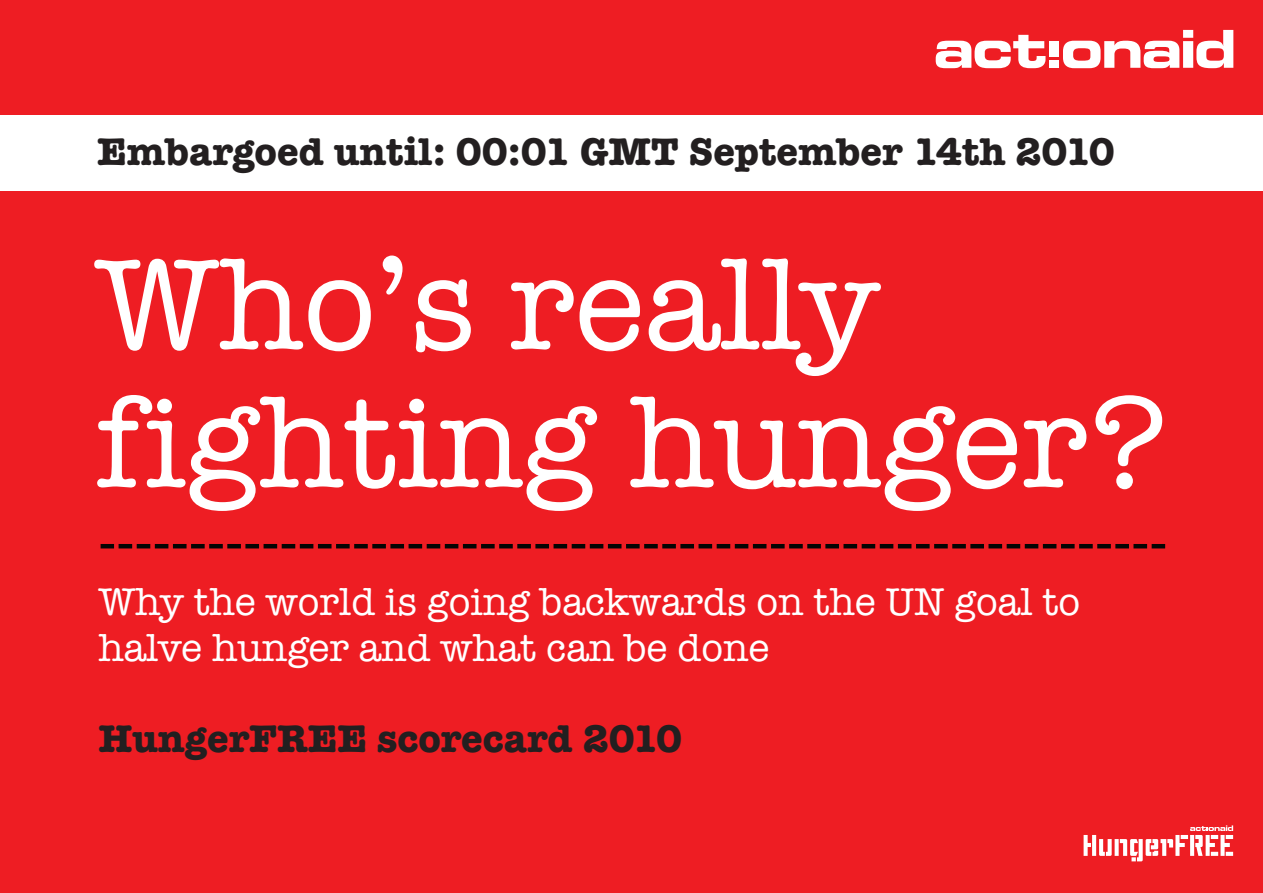
<style>
.page{position:relative;width:1263px;height:893px;background:#ee1d23}
.page>*{position:absolute;margin:0;border:0;box-sizing:border-box;transform-origin:0 0}
.t1{font:133.2px/138px "American Typewriter";color:#fff}
.t2{font:39.75px/45.9px "American Typewriter";color:#fff}
.t3{font:700 39.75px "American Typewriter";color:#231f20}
</style>
<div class="page">
<svg style="left:936px;top:35px;width:109px;height:33px"></svg>
<svg style="left:1063px;top:30px;width:170px;height:38px"></svg>
<div style="left:1049px;top:41px;width:10px;height:16px;background:#fff"></div>
<div style="left:1049px;top:60px;width:10px;height:8px;background:#fff"></div>
<svg style="left:114px;top:544px;width:1038px;height:4px"></svg>
<hr style="left:101px;top:544px;width:13px;height:4px;background:#040504">
<hr style="left:1152px;top:544px;width:13px;height:4px;background:#040504">
<svg style="left:1083px;top:825px;width:150px;height:36px"></svg>
<div style="left:0;top:115px;width:1263px;height:76px;background:#fff"></div>
<p class="t3" style="left:97px;top:127px;width:1019px">Embargoed until: 00:01 GMT September 14th 2010</p>
<h1 class="t1" style="left:95px;top:236px;width:1074px">Who’s really fighting hunger?</h1>
<p class="t2" style="left:98px;top:579px;width:983px">Why the world is going backwards on the UN goal to halve hunger and what can be done</p>
<p class="t3" style="left:98px;top:715px;width:585px">HungerFREE scorecard 2010</p>
</div>
